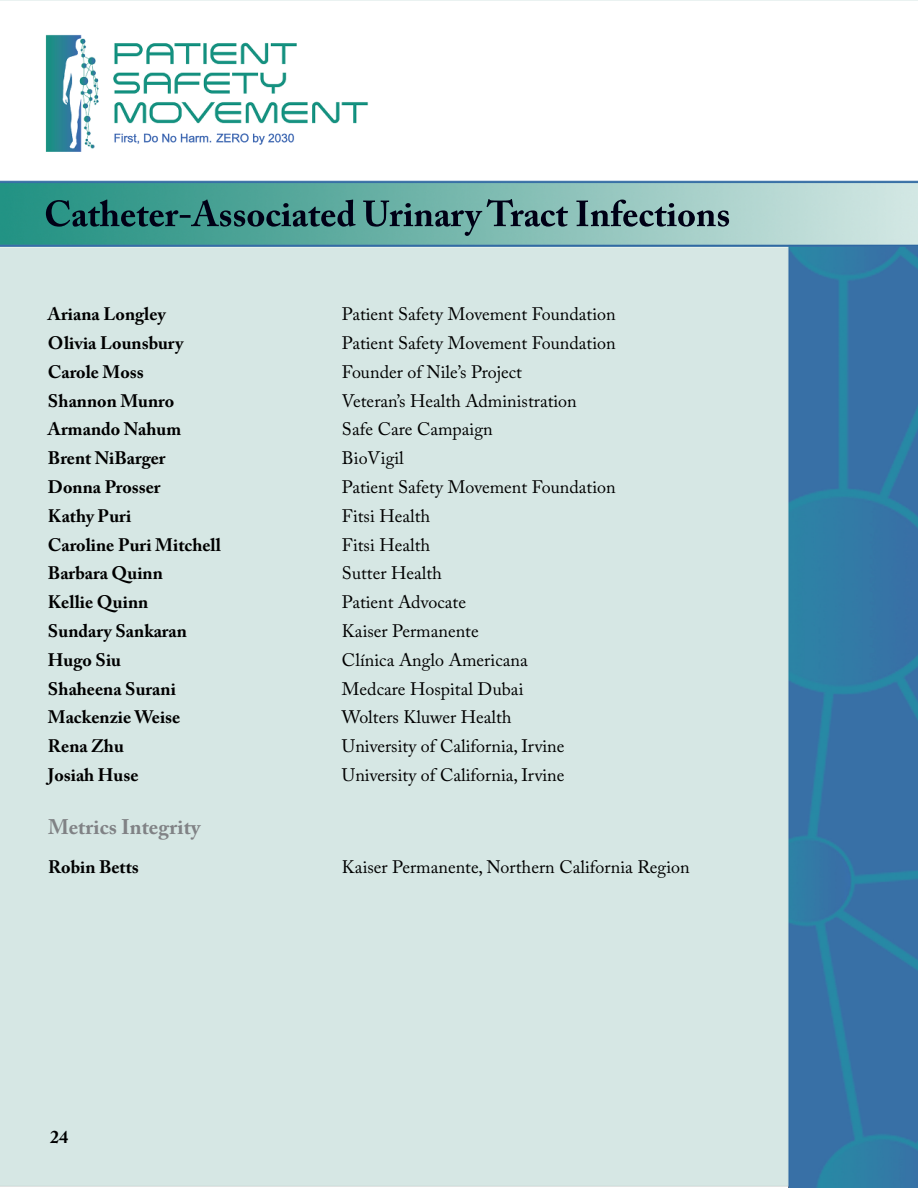
<style>
.page{position:relative;width:918px;height:1188px;background:#fff}
.page>*{position:absolute;margin:0;border:0;box-sizing:border-box;transform-origin:0 0}
.t1{font:700 21px "Adobe Caslon Pro";color:#808285}
.t2{font:18px "Adobe Caslon Pro";color:#000}
.t3{font:700 18px "Adobe Caslon Pro";color:#000}
</style>
<div class="page">
<img style="left:1px;top:0;width:917px;height:1188px">
<p class="t3" style="left:48px;top:303px;width:119px">Ariana Longley</p>
<p class="t2" style="left:342px;top:303px;width:275px">Patient Safety Movement Foundation</p>
<p class="t3" style="left:48px;top:332px;width:137px">Olivia Lounsbury</p>
<p class="t2" style="left:342px;top:332px;width:275px">Patient Safety Movement Foundation</p>
<p class="t3" style="left:48px;top:361px;width:97px">Carole Moss</p>
<p class="t2" style="left:342px;top:361px;width:181px">Founder of Nile’s Project</p>
<p class="t3" style="left:48px;top:390px;width:128px">Shannon Munro</p>
<p class="t2" style="left:342px;top:390px;width:236px">Veteran’s Health Administration</p>
<p class="t3" style="left:48px;top:419px;width:135px">Armando Nahum</p>
<p class="t2" style="left:342px;top:419px;width:152px">Safe Care Campaign</p>
<p class="t3" style="left:48px;top:447px;width:119px">Brent NiBarger</p>
<p class="t2" style="left:342px;top:447px;width:63px">BioVigil</p>
<p class="t3" style="left:48px;top:476px;width:114px">Donna Prosser</p>
<p class="t2" style="left:342px;top:476px;width:275px">Patient Safety Movement Foundation</p>
<p class="t3" style="left:48px;top:505px;width:85px">Kathy Puri</p>
<p class="t2" style="left:342px;top:505px;width:90px">Fitsi Health</p>
<p class="t3" style="left:48px;top:534px;width:175px">Caroline Puri Mitchell</p>
<p class="t2" style="left:342px;top:534px;width:90px">Fitsi Health</p>
<p class="t3" style="left:48px;top:563px;width:116px">Barbara Quinn</p>
<p class="t2" style="left:342px;top:563px;width:101px">Sutter Health</p>
<p class="t3" style="left:48px;top:591px;width:102px">Kellie Quinn</p>
<p class="t2" style="left:342px;top:591px;width:126px">Patient Advocate</p>
<p class="t3" style="left:48px;top:620px;width:141px">Sundary Sankaran</p>
<p class="t2" style="left:342px;top:620px;width:138px">Kaiser Permanente</p>
<p class="t3" style="left:48px;top:649px;width:75px">Hugo Siu</p>
<p class="t2" style="left:342px;top:649px;width:187px">Clínica Anglo Americana</p>
<p class="t3" style="left:48px;top:678px;width:129px">Shaheena Surani</p>
<p class="t2" style="left:342px;top:678px;width:183px">Medcare Hospital Dubai</p>
<p class="t3" style="left:48px;top:707px;width:134px">Mackenzie Weise</p>
<p class="t2" style="left:342px;top:707px;width:171px">Wolters Kluwer Health</p>
<p class="t3" style="left:48px;top:735px;width:77px">Rena Zhu</p>
<p class="t2" style="left:342px;top:735px;width:224px">University of California, Irvine</p>
<p class="t3" style="left:48px;top:764px;width:92px">Josiah Huse</p>
<p class="t2" style="left:342px;top:764px;width:224px">University of California, Irvine</p>
<p class="t1" style="left:48px;top:814px;width:154px">Metrics Integrity</p>
<p class="t3" style="left:48px;top:857px;width:92px">Robin Betts</p>
<p class="t2" style="left:342px;top:857px;width:349px">Kaiser Permanente, Northern California Region</p>
<p class="t3" style="left:50px;top:1127px;width:19px">24</p>
</div>
